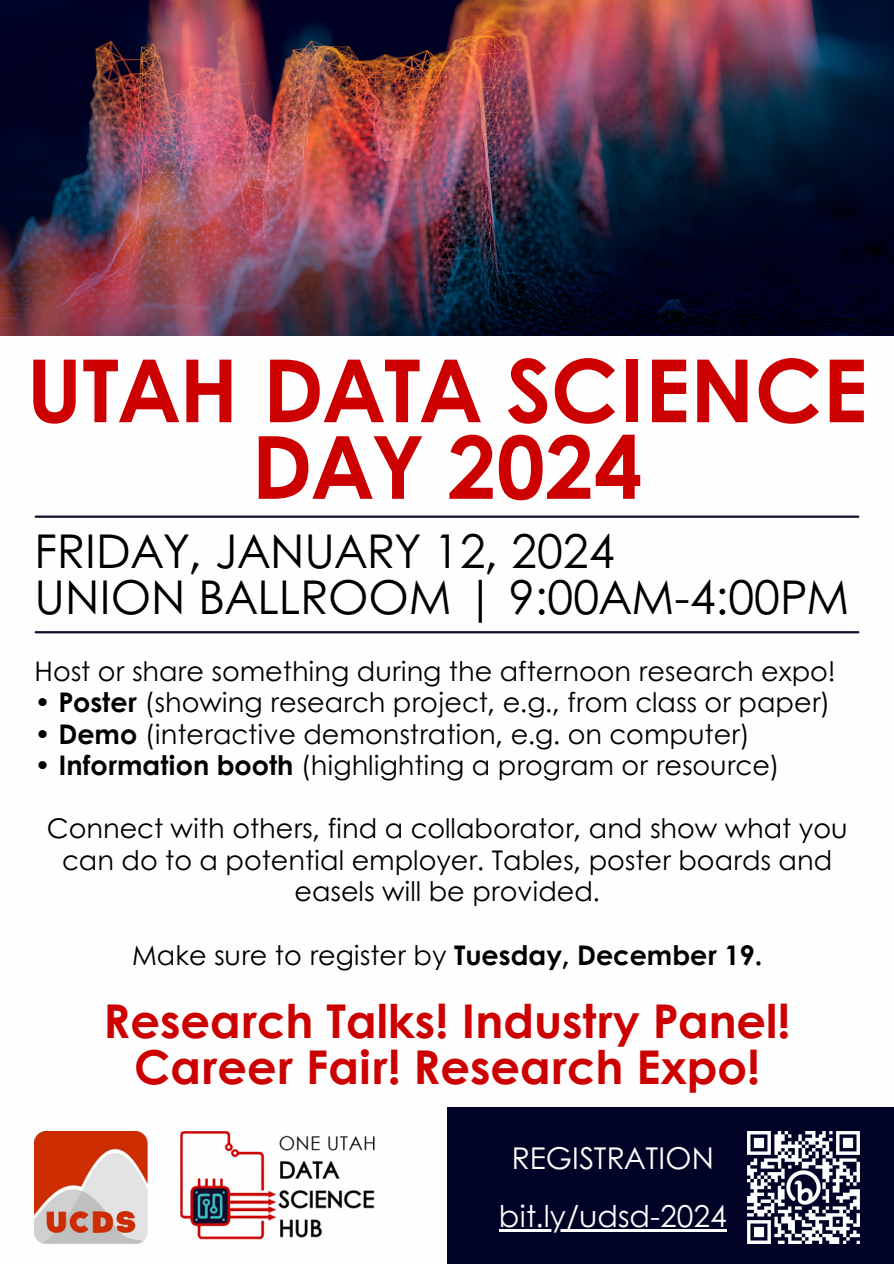
<style>
.page{position:relative;width:894px;height:1264px;background:#fff}
.page>*{position:absolute;margin:0;border:0;box-sizing:border-box;transform-origin:0 0}
.t1{font:700 87px/76.5px "Century Gothic";color:#c00;text-align:center}
.t2{font:700 46.5px/46.2px "Century Gothic";color:#c00;text-align:center}
.t3{font:46.5px "Century Gothic";color:#000}
.t4{font:30px "Century Gothic";color:#fefefe}
.t5{font:27px/31.5px "Century Gothic";color:#000;text-align:center}
.s1{font-weight:700}
</style>
<div class="page">
<img style="left:0;top:0;width:893px;height:335px">
<hr style="left:36px;top:515px;width:822px;height:3px;background:#100e2e">
<div style="left:447px;top:1107px;width:446px;height:156px;background:#000326"></div>
<img style="left:35px;top:1131px;width:112px;height:111px">
<img style="left:180px;top:1131px;width:195px;height:109px">
<hr style="left:36px;top:631px;width:822px;height:2px;background:#100e2e">
<img style="left:747px;top:1131px;width:112px;height:111px">
<hr style="left:499px;top:1229px;width:227px;height:2px;background:#fefefe">
<p class="t1" style="left:27px;top:348px;width:842px">UTAH DATA SCIENCE<br>DAY 2024</p>
<p class="t3" style="left:35px;top:516px;width:581px">FRIDAY, JANUARY 12, 2024</p>
<p class="t3" style="left:35px;top:562px;width:816px">UNION BALLROOM | 9:00AM-4:00PM</p>
<p class="t5" style="left:35px;top:654px;width:802px">Host or share something during the afternoon research expo!</p>
<p class="t5" style="left:35px;top:685px;width:797px">• <span class="s1">Poster</span> (showing research project, e.g., from class or paper)</p>
<p class="t5" style="left:35px;top:717px;width:716px">• <span class="s1">Demo</span> (interactive demonstration, e.g. on computer)</p>
<p class="t5" style="left:35px;top:748px;width:746px">• <span class="s1">Information booth</span> (highlighting a program or resource)</p>
<p class="t5" style="left:47px;top:811px;width:802px">Connect with others, find a collaborator, and show what you can do to a potential employer. Tables, poster boards and easels will be provided.</p>
<p class="t5" style="left:132px;top:937px;width:631px">Make sure to register by <span class="s1">Tuesday, December 19.</span></p>
<p class="t2" style="left:104px;top:995px;width:688px">Research Talks! Industry Panel!<br>Career Fair! Research Expo!</p>
<p class="t4" style="left:511px;top:1135px;width:203px">REGISTRATION</p>
<p class="t4" style="left:499px;top:1193px;width:229px">bit.ly/udsd-2024</p>
</div>
